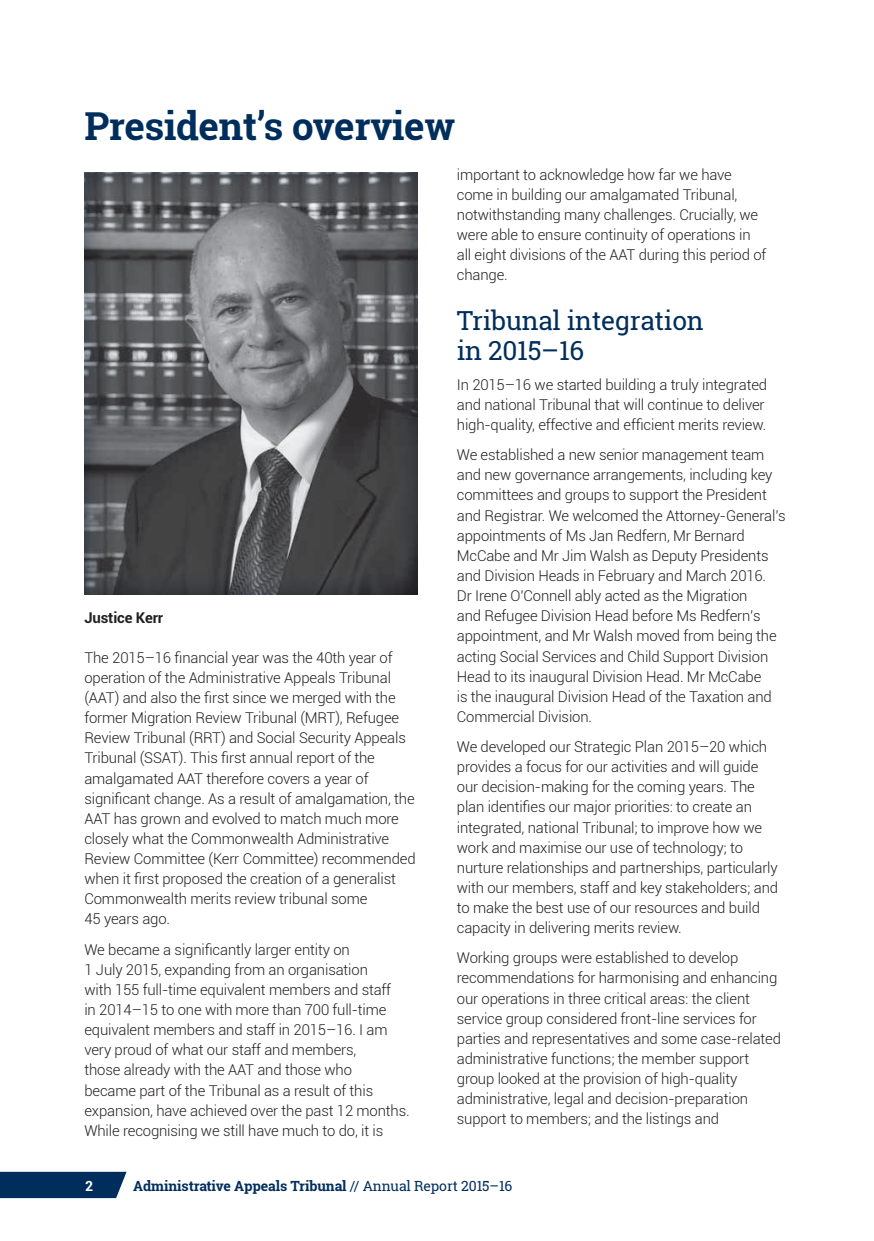
<style>
.page{position:relative;width:874px;height:1241px;background:#fff}
.page>*{position:absolute;margin:0;border:0;box-sizing:border-box;transform-origin:0 0}
.Heading_1{font:700 38.5px "Roboto Slab";letter-spacing:-.01em;color:#002e5c}
.Heading_2{font:26.25px/29.8px "Roboto Slab";letter-spacing:-.01em;color:#002e5c}
.Body_text{font:300 14.88px/20.1px "Roboto";letter-spacing:-.01em;color:#231f20}
.Body_text-2{font:700 14.88px "Roboto";letter-spacing:-.01em;color:#231f20}
.t1{font:700 14px "Roboto Slab";letter-spacing:-.01em;color:#002e5c}
.t2{font:700 14px "Roboto";color:#fff}
.s1{font-weight:400}
</style>
<div class="page">
<svg style="left:0;top:1171px;width:126px;height:26px;background:#103b66"></svg>
<div style="left:84px;top:170px;width:336px;height:425px;background:#002e5c;opacity:.5"></div>
<h2 class="Heading_1" style="left:84px;top:99px;width:372px">President’s overview</h2>
<p class="Body_text-2" style="left:84px;top:606px;width:80px">Justice Kerr</p>
<p class="Body_text" style="left:84px;top:646px;width:332px">The 2015–16 financial year was the 40th year of operation of the Administrative Appeals Tribunal (AAT) and also the first since we merged with the former Migration Review Tribunal (MRT), Refugee Review Tribunal (RRT) and Social Security Appeals Tribunal (SSAT). This first annual report of the amalgamated AAT therefore covers a year of significant change. As a result of amalgamation, the AAT has grown and evolved to match much more closely what the Commonwealth Administrative Review Committee (Kerr Committee) recommended when it first proposed the creation of a generalist Commonwealth merits review tribunal some<br>45 years ago.</p>
<p class="Body_text" style="left:84px;top:938px;width:326px">We became a significantly larger entity on<br>1 July 2015, expanding from an organisation<br>with 155 full-time equivalent members and staff<br>in 2014–15 to one with more than 700 full-time equivalent members and staff in 2015–16. I am very proud of what our staff and members,<br>those already with the AAT and those who<br>became part of the Tribunal as a result of this expansion, have achieved over the past 12 months.<br>While recognising we still have much to do, it is</p>
<p class="Body_text" style="left:456px;top:164px;width:311px">important to acknowledge how far we have come in building our amalgamated Tribunal, notwithstanding many challenges. Crucially, we were able to ensure continuity of operations in all eight divisions of the AAT during this period of change.</p>
<h3 class="Heading_2" style="left:456px;top:305px;width:248px">Tribunal integration in 2015–16</h3>
<p class="Body_text" style="left:456px;top:374px;width:311px">In 2015–16 we started building a truly integrated and national Tribunal that will continue to deliver high-quality, effective and efficient merits review.</p>
<p class="Body_text" style="left:456px;top:444px;width:330px">We established a new senior management team and new governance arrangements, including key committees and groups to support the President and Registrar. We welcomed the Attorney-General’s appointments of Ms Jan Redfern, Mr Bernard McCabe and Mr Jim Walsh as Deputy Presidents and Division Heads in February and March 2016.<br>Dr Irene O’Connell ably acted as the Migration<br>and Refugee Division Head before Ms Redfern’s appointment, and Mr Walsh moved from being the acting Social Services and Child Support Division Head to its inaugural Division Head. Mr McCabe<br>is the inaugural Division Head of the Taxation and Commercial Division.</p>
<p class="Body_text" style="left:456px;top:736px;width:322px">We developed our Strategic Plan 2015–20 which provides a focus for our activities and will guide our decision-making for the coming years. The plan identifies our major priorities: to create an integrated, national Tribunal; to improve how we work and maximise our use of technology; to nurture relationships and partnerships, particularly with our members, staff and key stakeholders; and to make the best use of our resources and build capacity in delivering merits review.</p>
<p class="Body_text" style="left:456px;top:947px;width:325px">Working groups were established to develop recommendations for harmonising and enhancing our operations in three critical areas: the client service group considered front-line services for parties and representatives and some case-related administrative functions; the member support group looked at the provision of high-quality administrative, legal and decision-preparation support to members; and the listings and</p>
<p class="t2" style="left:85px;top:1175px;width:10px">2</p>
<p class="t1" style="left:133px;top:1175px;width:380px">Administrative Appeals Tribunal <span class="s1">// Annual Report 2015–16</span></p>
</div>
